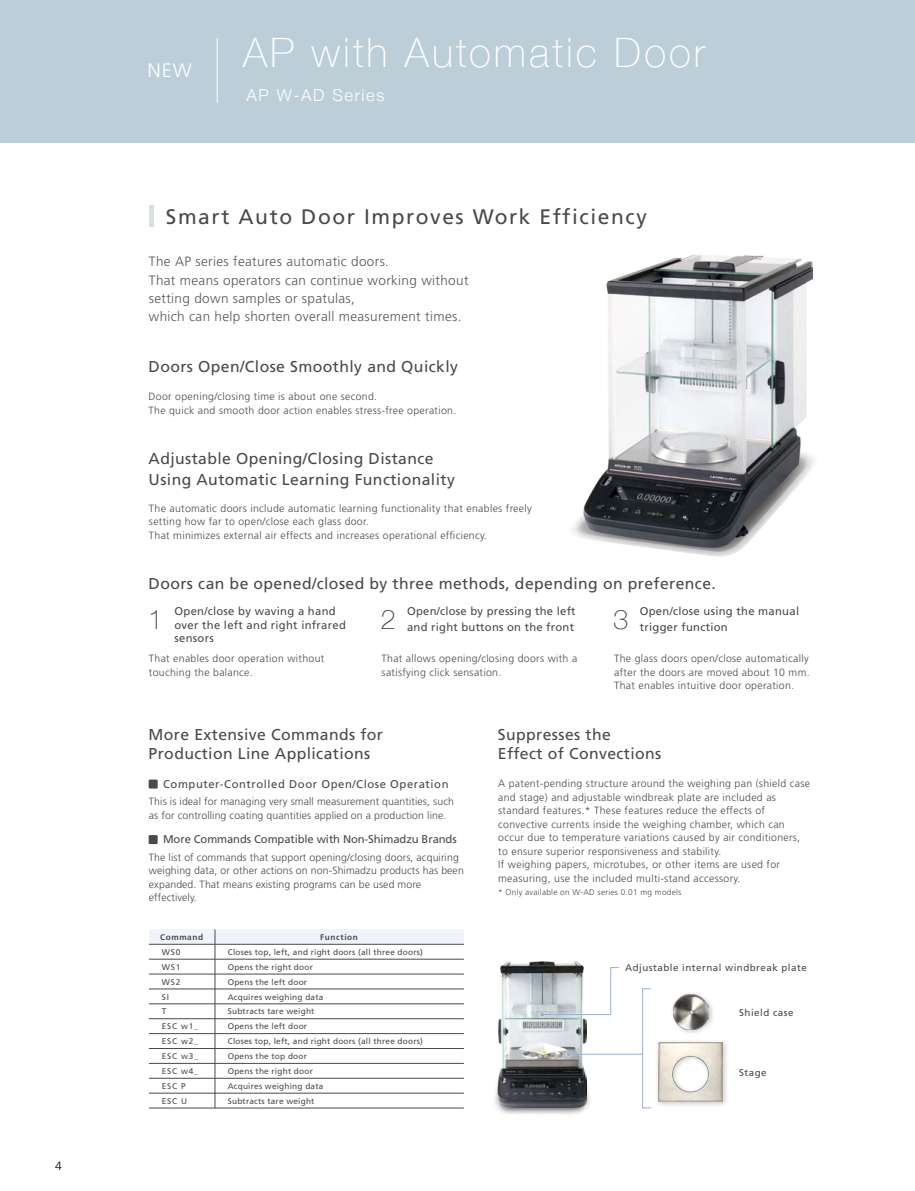
<style>
.page{position:relative;width:915px;height:1191px;background:#fff}
.page>*{position:absolute;margin:0;border:0;box-sizing:border-box;transform-origin:0 0}
.t1{font:100 40.5px "Helvetica Neue";letter-spacing:.075em;color:#fff}
.t2{font:100 27px "Helvetica Neue";color:#4c4948}
.t3{font:21px "Frutiger LT Std";letter-spacing:.075em;color:#4c4948}
.t4{font:300 19.5px "Frutiger LT Std";color:#fff}
.t5{font:300 16.5px "Helvetica Neue";letter-spacing:.1em;color:#fff}
.t6{font:15.75px/18.9px "Frutiger LT Std";letter-spacing:.025em;color:#4c4948}
.t7{font:300 13.5px/18px "Frutiger LT Std";letter-spacing:.025em;color:#595757}
.t8{font:300 12px "Frutiger LT Std";color:#000}
.t9{font:11.25px/13.5px "Frutiger LT Std";letter-spacing:.025em;color:#4c4948}
.t10{font:11.25px "Frutiger LT Std";letter-spacing:-.01em;color:#4c4948}
.t11{font:11.25px "Frutiger LT Std";letter-spacing:.05em;color:#4c4948}
.t12{font:300 10.5px/13.5px "Frutiger LT Std";letter-spacing:.03em;color:#4c4948}
.t13{font:300 10.5px/13.5px "Frutiger LT Std";letter-spacing:.01em;color:#4c4948}
.t14{font:9.75px "Frutiger LT Std";letter-spacing:.05em;color:#4c4948}
.t15{font:8.25px "Frutiger LT Std";letter-spacing:.025em;color:#4c4948}
.t16{font:300 8.25px "Frutiger LT Std";letter-spacing:.03em;color:#4c4948}
.t17{font:700 8.25px "Frutiger LT Std";letter-spacing:.075em;color:#4c4948}
</style>
<div class="page">
<div style="left:0;top:0;width:914px;height:142px;background:#bccfd9"></div>
<svg style="left:573px;top:457px;width:241px;height:100px"></svg>
<img style="left:583px;top:254px;width:229px;height:293px">
<img style="left:657px;top:993px;width:70px;height:113px">
<img style="left:673px;top:994px;width:35px;height:35px">
<img style="left:658px;top:1042px;width:64px;height:59px">
<img style="left:446px;top:1018px;width:136px;height:96px">
<img style="left:497px;top:961px;width:82px;height:146px">
<hr style="left:217px;top:38px;width:1px;height:65px;background:#fff">
<hr style="left:149px;top:206px;width:4px;height:21px;background:#d9e0e3">
<img style="left:562px;top:988px;width:90px;height:124px">
<div style="left:642px;top:988px;width:9px;height:120px;border:1px solid #98b0d4"></div>
<hr style="left:568px;top:1053px;width:74px;height:1px;background:#98b0d4">
<svg style="left:566px;top:1052px;width:4px;height:4px"></svg>
<img style="left:536px;top:963px;width:87px;height:58px">
<svg style="left:540px;top:966px;width:80px;height:50px"></svg>
<div style="left:149px;top:929px;width:314px;height:15px;background:#f0f3fa"></div>
<hr style="left:149px;top:944px;width:314px;height:1px;background:#4c4948">
<hr style="left:149px;top:959px;width:314px;height:1px;background:#4c4948">
<hr style="left:149px;top:973px;width:314px;height:1px;background:#4c4948">
<hr style="left:149px;top:988px;width:314px;height:1px;background:#4c4948">
<hr style="left:149px;top:1003px;width:314px;height:1px;background:#4c4948">
<hr style="left:149px;top:1018px;width:314px;height:1px;background:#4c4948">
<hr style="left:149px;top:1033px;width:314px;height:1px;background:#4c4948">
<hr style="left:149px;top:1048px;width:314px;height:1px;background:#4c4948">
<hr style="left:149px;top:1063px;width:314px;height:1px;background:#4c4948">
<hr style="left:149px;top:1078px;width:314px;height:1px;background:#4c4948">
<hr style="left:149px;top:1092px;width:314px;height:1px;background:#4c4948">
<hr style="left:149px;top:1107px;width:314px;height:1px;background:#4c4948">
<hr style="left:215px;top:929px;width:1px;height:179px;background:#4c4948">
<div style="left:148px;top:779px;width:10px;height:9px;background:#4c4948"></div>
<div style="left:148px;top:835px;width:10px;height:9px;background:#4c4948"></div>
<p class="t8" style="left:55px;top:1158px;width:8px">4</p>
<h3 class="t4" style="left:147px;top:59px;width:46px">NEW</h3>
<h1 class="t1" style="left:243px;top:22px;width:463px">AP with Automatic Door</h1>
<h3 class="t5" style="left:246px;top:82px;width:139px">AP W-AD Series</h3>
<h3 class="t3" style="left:166px;top:205px;width:482px">Smart Auto Door Improves Work Efficiency</h3>
<p class="t7" style="left:149px;top:253px;width:321px">The AP series features automatic doors.<br>That means operators can continue working without setting down samples or spatulas,<br>which can help shorten overall measurement times.</p>
<h3 class="t6" style="left:148px;top:357px;width:311px">Doors Open/Close Smoothly and Quickly</h3>
<p class="t12" style="left:148px;top:390px;width:309px">Door opening/closing time is about one second.<br>The quick and smooth door action enables stress-free operation.</p>
<h3 class="t6" style="left:148px;top:448px;width:307px;line-height:21px">Adjustable Opening/Closing Distance<br>Using Automatic Learning Functionality</h3>
<p class="t12" style="left:149px;top:501px;width:384px">The automatic doors include automatic learning functionality that enables freely setting how far to open/close each glass door.<br>That minimizes external air effects and increases operational efficiency.</p>
<h3 class="t6" style="left:148px;top:574px;width:568px">Doors can be opened/closed by three methods, depending on preference.</h3>
<p class="t9" style="left:174px;top:604px;width:173px">Open/close by waving a hand over the left and right infrared sensors</p>
<p class="t9" style="left:407px;top:603px;width:170px;line-height:15.8px">Open/close by pressing the left and right buttons on the front</p>
<p class="t9" style="left:639px;top:603px;width:161px;line-height:15.8px">Open/close using the manual trigger function</p>
<h2 class="t2" style="left:148px;top:599px;width:17px">1</h2>
<h2 class="t2" style="left:380px;top:599px;width:17px">2</h2>
<h2 class="t2" style="left:613px;top:599px;width:17px">3</h2>
<p class="t12" style="left:149px;top:652px;width:177px">That enables door operation without touching the balance.</p>
<p class="t12" style="left:614px;top:652px;width:197px;text-align:justify">The glass doors open/close automatically after the doors are moved about 10 mm.<br>That enables intuitive door operation.</p>
<p class="t12" style="left:381px;top:652px;width:197px">That allows opening/closing doors with a satisfying click sensation.</p>
<h3 class="t6" style="left:148px;top:725px;width:236px">More Extensive Commands for<br>Production Line Applications</h3>
<p class="t11" style="left:163px;top:777px;width:287px">Computer-Controlled Door Open/Close Operation</p>
<p class="t13" style="left:149px;top:795px;width:306px">This is ideal for managing very small measurement quantities, such as for controlling coating quantities applied on a production line.</p>
<p class="t10" style="left:163px;top:833px;width:295px">More Commands Compatible with Non-Shimadzu Brands</p>
<p class="t13" style="left:149px;top:850px;width:316px">The list of commands that support opening/closing doors, acquiring weighing data, or other actions on non-Shimadzu products has been expanded. That means existing programs can be used more effectively.</p>
<p class="t17" style="left:160px;top:932px;width:45px">Command</p>
<p class="t17" style="left:320px;top:932px;width:39px">Function</p>
<p class="t15" style="left:162px;top:947px;width:20px">WS0</p>
<p class="t15" style="left:228px;top:947px;width:197px">Closes top, left, and right doors (all three doors)</p>
<p class="t15" style="left:162px;top:962px;width:20px">WS1</p>
<p class="t15" style="left:228px;top:962px;width:87px">Opens the right door</p>
<p class="t15" style="left:162px;top:977px;width:20px">WS2</p>
<p class="t15" style="left:228px;top:977px;width:81px">Opens the left door</p>
<p class="t15" style="left:162px;top:991px;width:9px">SI</p>
<p class="t15" style="left:228px;top:991px;width:97px">Acquires weighing data</p>
<p class="t15" style="left:162px;top:1006px;width:6px">T</p>
<p class="t15" style="left:228px;top:1006px;width:88px">Subtracts tare weight</p>
<p class="t15" style="left:162px;top:1021px;width:38px">ESC w1_</p>
<p class="t15" style="left:228px;top:1021px;width:81px">Opens the left door</p>
<p class="t15" style="left:162px;top:1036px;width:38px">ESC w2_</p>
<p class="t15" style="left:228px;top:1036px;width:197px">Closes top, left, and right doors (all three doors)</p>
<p class="t15" style="left:162px;top:1051px;width:38px">ESC w3_</p>
<p class="t15" style="left:228px;top:1051px;width:81px">Opens the top door</p>
<p class="t15" style="left:162px;top:1066px;width:38px">ESC w4_</p>
<p class="t15" style="left:228px;top:1066px;width:87px">Opens the right door</p>
<p class="t15" style="left:162px;top:1081px;width:25px">ESC P</p>
<p class="t15" style="left:228px;top:1081px;width:97px">Acquires weighing data</p>
<p class="t15" style="left:162px;top:1096px;width:27px">ESC U</p>
<p class="t15" style="left:228px;top:1096px;width:88px">Subtracts tare weight</p>
<h3 class="t6" style="left:497px;top:725px;width:165px">Suppresses the<br>Effect of Convections</h3>
<p class="t12" style="left:498px;top:777px;width:313px">A patent-pending structure around the weighing pan (shield case and stage) and adjustable windbreak plate are included as standard features.* These features reduce the effects of convective currents inside the weighing chamber, which can occur due to temperature variations caused by air conditioners, to ensure superior responsiveness and stability.<br>If weighing papers, microtubes, or other items are used for measuring, use the included multi-stand accessory.</p>
<p class="t16" style="left:498px;top:887px;width:185px">* Only available on W-AD series 0.01 mg models</p>
<p class="t14" style="left:625px;top:962px;width:183px">Adjustable internal windbreak plate</p>
<p class="t14" style="left:739px;top:1007px;width:56px">Shield case</p>
<p class="t14" style="left:739px;top:1066px;width:29px">Stage</p>
</div>
